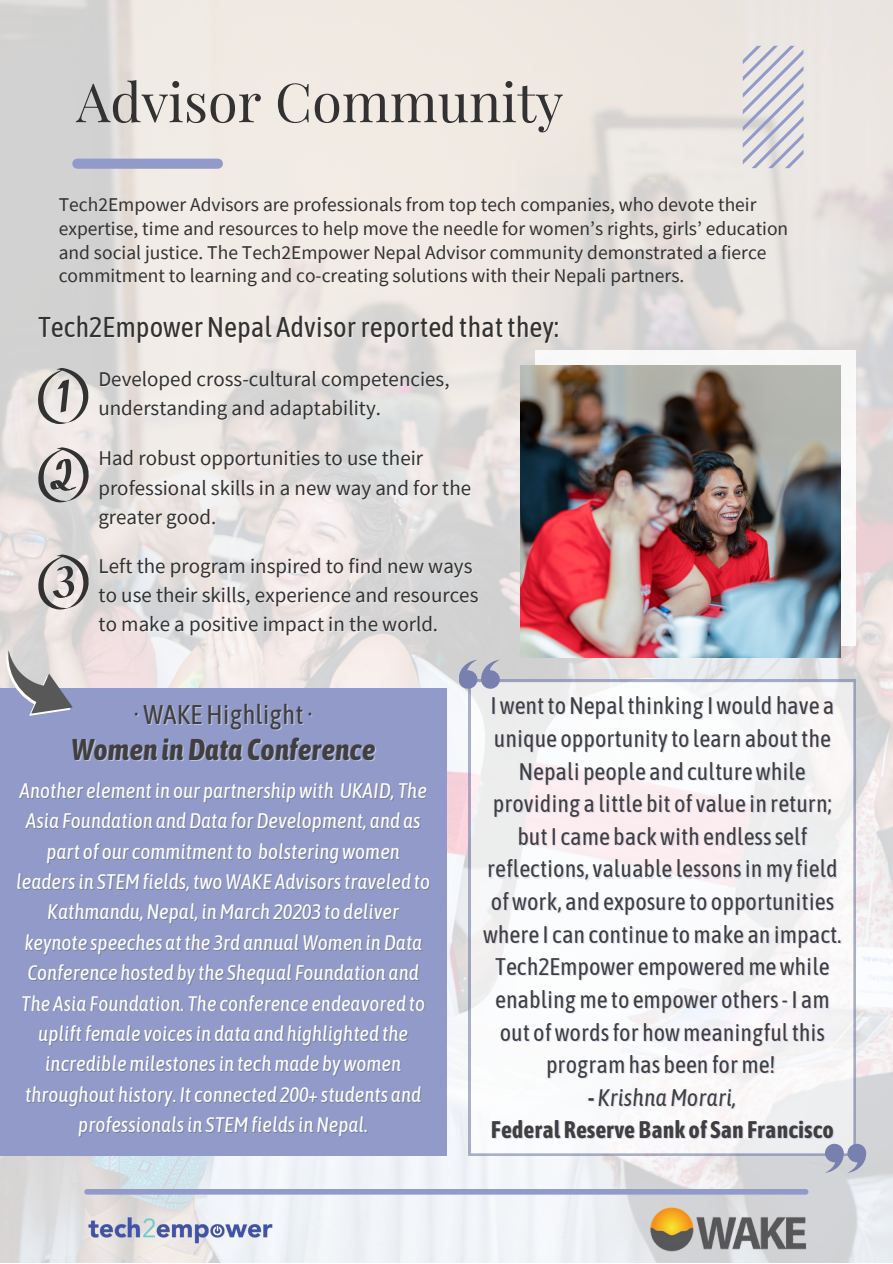
<style>
.page{position:relative;width:893px;height:1264px;background:#fff}
.page>*{position:absolute;margin:0;border:0;box-sizing:border-box;transform-origin:0 0}
.t1{font:54px "Playfair Display";color:#323232}
.t2{font:italic 700 30px "Asap Condensed";color:#403e3e}
.t3{font:28.5px "Asap Condensed";color:#323232}
.t4{font:27px "Asap Condensed";color:#403e3e}
.t5{font:24px/32.5px "Asap Condensed";color:#403e3e;text-align:center}
.t6{font:700 24px "Asap Condensed";color:#403e3e}
.t7{font:italic 24px "Asap Condensed";color:#403e3e}
.t8{font:italic 21px/30.3px "Asap Condensed";color:#fff;text-align:center}
.t9{font:21px/29.2px "Source Sans Pro";color:#323232}
.t10{font:19.5px/23.5px "Source Sans Pro";color:#323232}
.s1{font-weight:700;font-style:normal;color:rgb(172 181 229/.4)}
</style>
<div class="page">
<img style="left:0;top:0;width:892px;height:1262px">
<div style="left:77px;top:159px;width:141px;height:10px;background:#919ac9"></div>
<div style="left:0;top:689px;width:446px;height:467px;background:#919ac9"></div>
<svg style="left:742px;top:46px;width:61px;height:122px;background:#d3d2db"></svg>
<div style="left:535px;top:350px;width:321px;height:296px;background:#f9f8f8"></div>
<img style="left:520px;top:365px;width:320px;height:292px">
<div style="left:87px;top:1188px;width:718px;height:6px;background:#919ac9"></div>
<img style="left:648px;top:1206px;width:159px;height:46px">
<img style="left:84px;top:1181px;width:191px;height:81px">
<svg style="left:468px;top:680px;width:387px;height:475px"></svg>
<svg style="left:459px;top:659px;width:41px;height:29px"></svg>
<svg style="left:824px;top:1143px;width:42px;height:29px"></svg>
<svg style="left:38px;top:368px;width:51px;height:56px;background:#b7b4b2"></svg>
<svg style="left:38px;top:447px;width:51px;height:55px;background:#afabaa"></svg>
<svg style="left:38px;top:554px;width:51px;height:55px;background:#b3aead"></svg>
<svg style="left:0;top:649px;width:84px;height:67px"></svg>
<p class="t1" style="left:76px;top:64px;width:488px">Advisor Community</p>
<p class="t10" style="left:59px;top:193px;width:731px">Tech2Empower Advisors are professionals from top tech companies, who devote their expertise, time and resources to help move the needle for women’s rights, girls’ education and social justice. The Tech2Empower Nepal Advisor community demonstrated a fierce commitment to learning and co-creating solutions with their Nepali partners.</p>
<p class="t3" style="left:38px;top:310px;width:522px">Tech2EmpowerNepal Advisorreported thatthey:</p>
<p class="t9" style="left:98px;top:363px;width:353px">Developed cross-cultural competencies, understanding and adaptability.</p>
<p class="t9" style="left:98px;top:443px;width:374px">Had robust opportunities to use their professional skills in a new way and for the greater good.</p>
<p class="t9" style="left:99px;top:550px;width:381px">Left the program inspired to find new ways to use their skills, experience and resources to make a positive impact in the world.</p>
<p class="t4" style="left:133px;top:699px;width:181px">·WAKEHighlight·</p>
<p class="t2" style="left:71px;top:732px;width:306px">Women inData Conference</p>
<p class="t8" style="left:16px;top:775px;width:415px">Another elementin our partnershipwith UKAID, The Asia Foundation andData forDevelopment, and as part of our commitmentto bolsteringwomen leadersin STEMfields,twoWAKE Advisorstraveled to Kathmandu,Nepal, inMarch 20203 to deliver keynote speeches atthe 3rd annualWomen inData Conference hosted bythe Shequal Foundation and The Asia Foundation. The conference endeavored to upliftfemale voicesin data and highlighted the incrediblemilestonesin techmade bywomen throughout history. It connected 200+ students and professionalsin STEMfieldsinNepal.</p>
<p class="t5" style="left:483px;top:689px;width:360px">IwenttoNepalthinking Iwould have a unique opportunityto learn aboutthe Nepali people and culturewhile providing a little bit of value in return; butI came backwith endlessself reflections, valuable lessonsinmyfield ofwork, and exposure to opportunities where I can continue tomake an impact.<br>Tech2Empower empoweredmewhile enablingme to empower others- I am out ofwordsfor howmeaningfulthis programhas been forme!</p>
<p class="t7" style="left:589px;top:1083px;width:149px"><span class="s1">-</span>KrishnaMorari,</p>
<p class="t6" style="left:491px;top:1115px;width:344px">Federal Reserve Bank of San Francisco</p>
</div>
